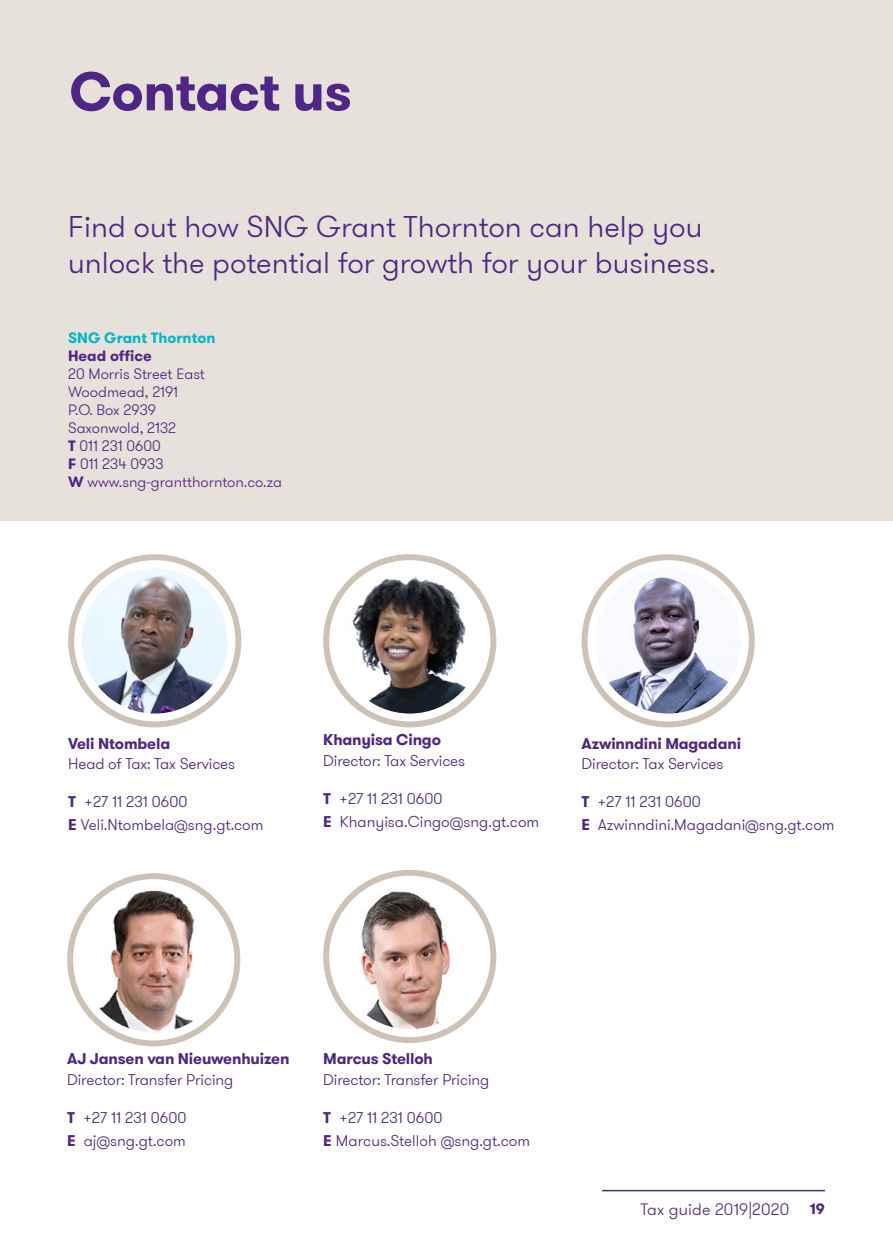
<style>
.page{position:relative;width:893px;height:1259px;background:#fff}
.page>*{position:absolute;margin:0;border:0;box-sizing:border-box;transform-origin:0 0}
.t1{font:700 54px "GT Walsheim Pro";letter-spacing:-.01em;color:#4f2683}
.t2{font:300 30px/36px "GT Walsheim Pro";color:#4f2683}
.t3{font:300 16.5px "GT Walsheim Pro";letter-spacing:.01em;color:#572c82}
.t4{font:300 15.6px/23.1px "GT Walsheim Pro";letter-spacing:-.005em;color:#4f2683}
.t5{font:700 15.6px "GT Walsheim Pro";letter-spacing:-.01em;color:#4f2683}
.t6{font:300 15px/18px "GT Walsheim Pro";color:#4f2683}
.t7{font:700 15px "GT Walsheim Pro";color:#00b7c9}
.t8{font:700 15px "GT Walsheim Pro";color:#4f2683}
.s1{font-weight:700}
.s2{font-weight:700;font-size:15px;color:#4f2683}
</style>
<div class="page">
<hr style="left:602px;top:1189px;width:223px;height:2px;background:#4f2683">
<div style="left:0;top:0;width:893px;height:520px;background:#e7e1db"></div>
<img style="left:82px;top:568px;width:145px;height:145px;border-radius:73px">
<div style="left:68px;top:554px;width:173px;height:173px;border:6px solid #cec2b4;border-radius:50%"></div>
<img style="left:595px;top:568px;width:146px;height:145px;border-radius:73px">
<div style="left:582px;top:554px;width:173px;height:173px;border:6px solid #cec2b4;border-radius:50%"></div>
<img style="left:337px;top:568px;width:145px;height:145px;border-radius:73px">
<div style="left:323px;top:554px;width:173px;height:173px;border:6px solid #cec2b4;border-radius:50%"></div>
<div style="left:323px;top:870px;width:173px;height:173px;border:6px solid #cec2b4;border-radius:50%"></div>
<img style="left:337px;top:883px;width:145px;height:146px;border-radius:73px">
<img style="left:81px;top:887px;width:145px;height:145px;border-radius:73px">
<div style="left:67px;top:873px;width:173px;height:173px;border:6px solid #cec2b4;border-radius:50%"></div>
<h1 class="t1" style="left:69px;top:56px;width:284px">Contact us</h1>
<h2 class="t2" style="left:68px;top:209px;width:649px">Find out how SNG Grant Thornton can help you unlock the potential for growth for your business.</h2>
<p class="t7" style="left:68px;top:328px;width:149px">SNG Grant Thornton</p>
<p class="t8" style="left:68px;top:346px;width:85px">Head office</p>
<p class="t6" style="left:68px;top:365px;width:215px">20 Morris Street East<br>Woodmead, 2191<br>P.O. Box 2939<br>Saxonwold, 2132<br><span class="s1">T</span> 011 231 0600<br><span class="s1">F</span> 011 234 0933<br><span class="s1">W</span> www.sng-grantthornton.co.za</p>
<p class="t5" style="left:68px;top:733px;width:103px">Veli Ntombela</p>
<p class="t4" style="left:68px;top:753px;width:168px">Head of Tax: Tax Services</p>
<p class="t4" style="left:68px;top:790px;width:197px"><span class="s1">T</span> +27 11 231 0600<br><span class="s1">E</span> Veli.Ntombela@sng.gt.com</p>
<p class="t5" style="left:323px;top:729px;width:119px">Khanyisa Cingo</p>
<p class="t4" style="left:323px;top:749px;width:143px">Director: Tax Services</p>
<p class="t4" style="left:323px;top:787px;width:217px"><span class="s1">T</span> +27 11 231 0600<br><span class="s1">E</span> Khanyisa.Cingo@sng.gt.com</p>
<p class="t5" style="left:582px;top:733px;width:161px">Azwinndini Magadani</p>
<p class="t4" style="left:582px;top:753px;width:143px">Director: Tax Services</p>
<p class="t4" style="left:582px;top:790px;width:255px"><span class="s1">T</span> +27 11 231 0600<br><span class="s1">E</span> Azwinndini.Magadani@sng.gt.com</p>
<p class="t5" style="left:67px;top:1048px;width:224px">AJ Jansen van Nieuwenhuizen</p>
<p class="t4" style="left:67px;top:1068px;width:167px">Director: Transfer Pricing</p>
<p class="t4" style="left:67px;top:1106px;width:121px"><span class="s1">T</span> +27 11 231 0600<br><span class="s1">E</span> aj@sng.gt.com</p>
<p class="t5" style="left:323px;top:1048px;width:111px">Marcus Stelloh</p>
<p class="t4" style="left:323px;top:1068px;width:167px">Director: Transfer Pricing</p>
<p class="t4" style="left:323px;top:1106px;width:208px"><span class="s1">T</span> +27 11 231 0600<br><span class="s1">E</span> Marcus.Stelloh @sng.gt.com</p>
<p class="t3" style="left:640px;top:1199px;width:186px">Tax guide 2019|2020 <span class="s2">19</span></p>
</div>
